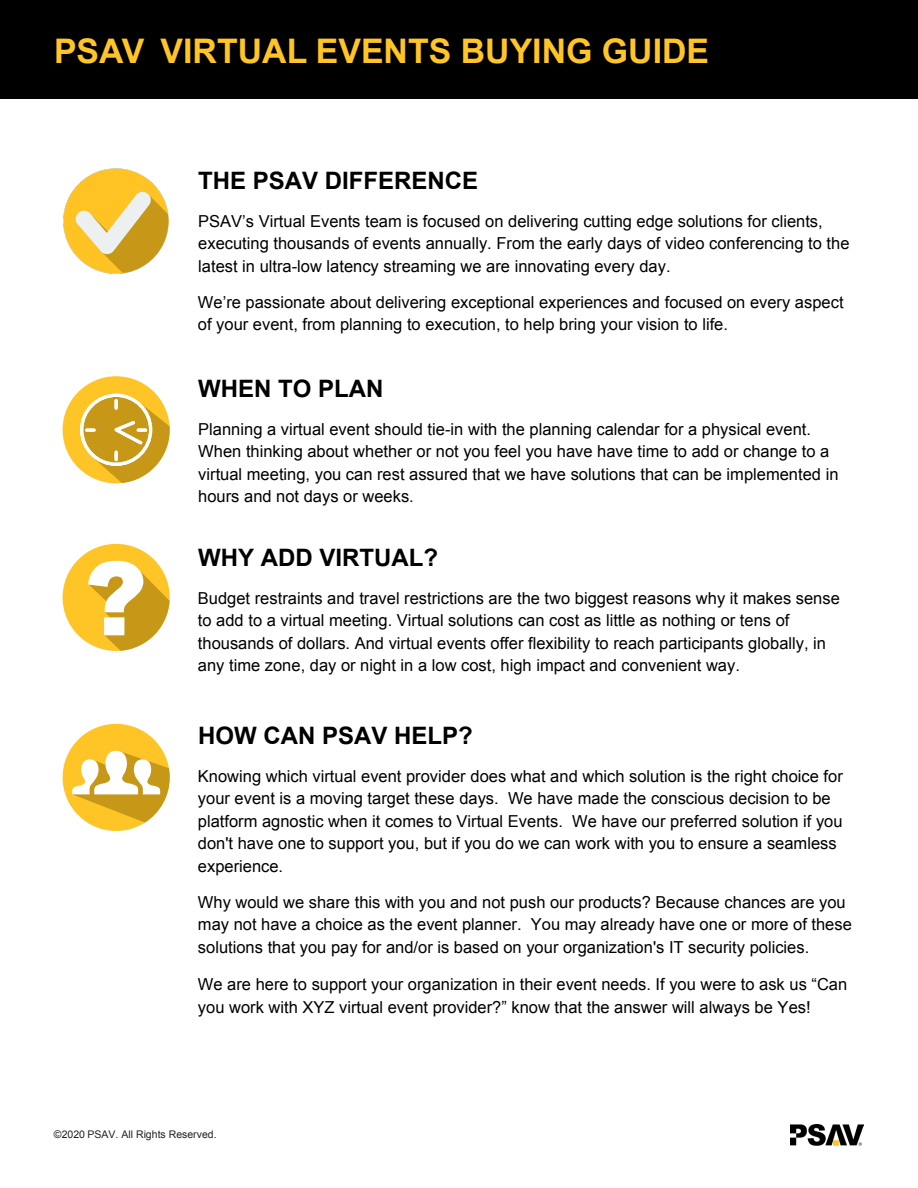
<style>
.page{position:relative;width:918px;height:1188px;background:#fff}
.page>*{position:absolute;margin:0;border:0;box-sizing:border-box;transform-origin:0 0}
.t1{font:900 102.3px "Arial";color:#fff}
.t2{font:700 33.9px "Arial";color:#ffc425}
.t3{font:700 24px "Arial";color:#000}
.t4{font:16.5px/22.5px "Arial";color:#000}
.t5{font:10.5px "Arial";color:#231f20}
.s1{font-style:inherit}
</style>
<div class="page">
<img style="left:791px;top:1125px;width:73px;height:21px">
<div style="left:0;top:0;width:918px;height:99px;background:#000"></div>
<img style="left:64px;top:169px;width:105px;height:105px">
<div style="left:63px;top:376px;width:107px;height:107px;background:#ffc425;border-radius:50%"></div>
<svg style="left:82px;top:395px;width:88px;height:88px"></svg>
<div style="left:63px;top:544px;width:107px;height:107px;background:#ffc425;border-radius:50%"></div>
<svg style="left:89px;top:569px;width:81px;height:82px"></svg>
<div style="left:63px;top:724px;width:107px;height:107px;background:#ffc425;border-radius:50%"></div>
<svg style="left:72px;top:751px;width:98px;height:72px"></svg>
<h2 class="t2" style="left:54px;top:29px;width:657px">PSAV VIRTUAL EVENTS BUYING GUIDE</h2>
<h3 class="t3" style="left:198px;top:165px;width:282px">THE PSAV DI<span class="s1">F</span>FERENCE</h3>
<p class="t4" style="left:198px;top:210px;width:653px">PSAV’s Virtual Events team is focused on delivering cutting edge solutions for clients, executing thousands of events annually. From the early days of video conferencing to the latest in ultra-low latency streaming we are innovating every day.</p>
<p class="t4" style="left:198px;top:291px;width:647px">We’re passionate about delivering exceptional experiences and focused on every aspect of your event, from planning to execution, to help bring your vision to life.</p>
<h1 class="t1" style="left:84px;top:525px;width:64px">?</h1>
<h3 class="t3" style="left:198px;top:373px;width:187px">WHEN TO PLAN</h3>
<p class="t4" style="left:198px;top:418px;width:642px">Planning a virtual event should tie-in with the planning calendar for a physical event.<br>When thinking about whether or not you feel you have have time to add or change to a virtual meeting, you can rest assured that we have solutions that can be implemented in hours and not days or weeks.</p>
<h3 class="t3" style="left:198px;top:542px;width:241px">WHY ADD VIRTUAL?</h3>
<p class="t4" style="left:198px;top:587px;width:643px">Budget restraints and travel restrictions are the two biggest reasons why it makes sense to add to a virtual meeting. Virtual solutions can cost as little as nothing or tens of thousands of dollars. And virtual events offer flexibility to reach participants globally, in any time zone, day or night in a low cost, high impact and convenient way.</p>
<h3 class="t3" style="left:198px;top:720px;width:276px">HOW CAN PSAV HELP?</h3>
<p class="t4" style="left:198px;top:765px;width:646px">Knowing which virtual event provider does what and which solution is the right choice for your event is a moving target these days. We have made the conscious decision to be platform agnostic when it comes to Virtual Events. We have our preferred solution if you don't have one to support you, but if you do we can work with you to ensure a seamless experience.</p>
<p class="t4" style="left:198px;top:891px;width:655px">Why would we share this with you and not push our products? Because chances are you may not have a choice as the event planner. You may already have one or more of these solutions that you pay for and/or is based on your organization's IT security policies.</p>
<p class="t4" style="left:198px;top:973px;width:651px">We are here to support your organization in their event needs. If you were to ask us “Can you work with XYZ virtual event provider?” know that the answer will always be Yes!</p>
<p class="t5" style="left:54px;top:1128px;width:164px">©2020 PSAV. All Rights Reserved.</p>
</div>
